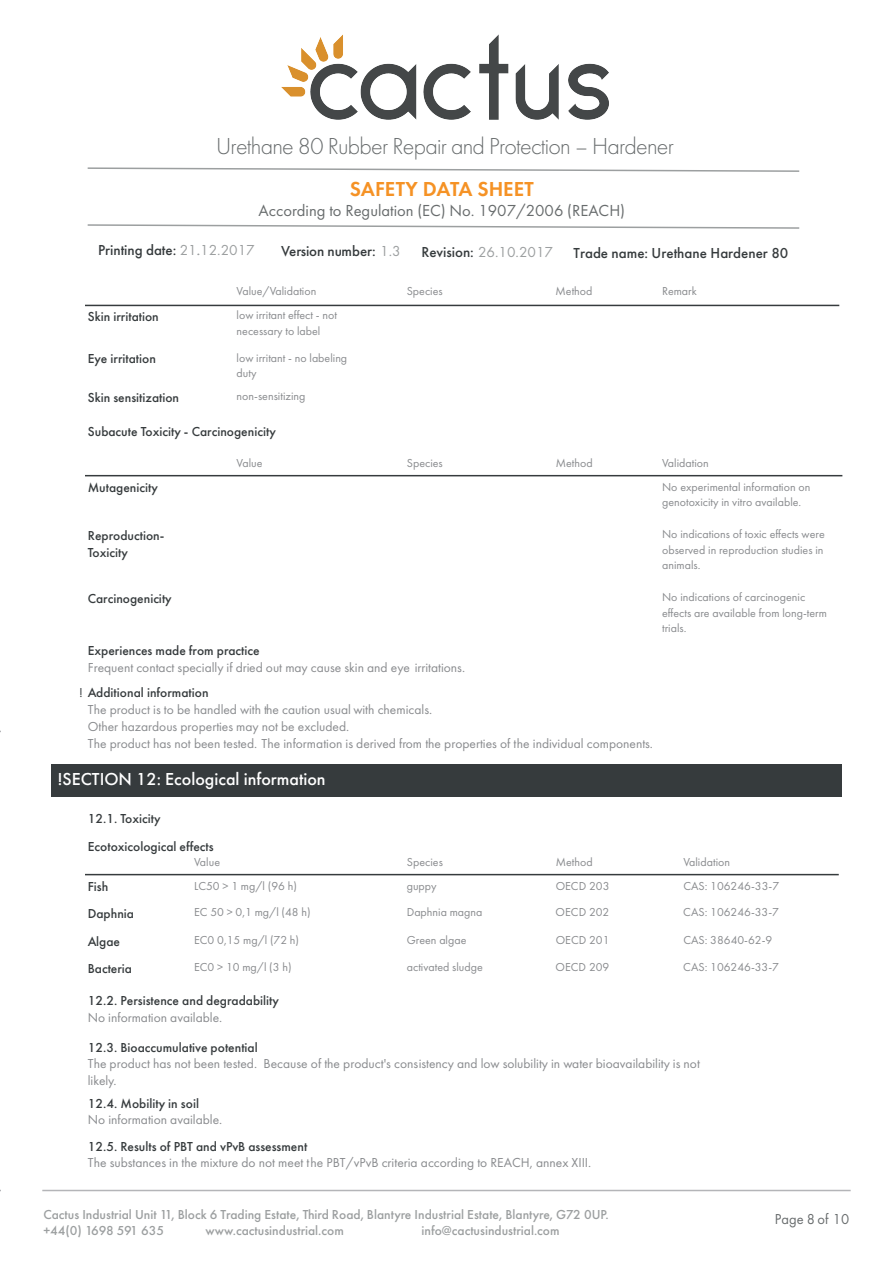
<style>
.page{position:relative;width:893px;height:1263px;background:#fff}
.page>*{position:absolute;margin:0;border:0;box-sizing:border-box;transform-origin:0 0}
.t1{font:300 24px "Futura PT";letter-spacing:-.03em;color:#686c6d}
.t2{font:600 21px "Futura PT";color:#f59225}
.t3{font:500 18px "Futura PT";color:#fff}
.t4{font:16.5px "Futura PT";color:#686c6d}
.t5{font:500 15px "Futura PT";color:#363b3d}
.t6{font:15px "Futura PT";color:#9c9fa0}
.t7{font:15px "Futura PT";color:#686c6d}
.t8{font:13.5px/16.8px "Futura PT";color:#898b8e}
.t9{font:500 13.5px/17px "Futura PT";color:#363b3d}
.t10{font:500 13.5px/16.2px "Futura PT";color:#9c9fa0}
.t11{font:12px/15.8px "Futura PT";color:#898b8e}
.s1{font-weight:400;color:#9c9fa0}
.s2{font-weight:500;color:#363b3d}
.s3{color:#363b3d}
</style>
<div class="page">
<div style="left:51px;top:764px;width:790px;height:33px;background:#363b3d"></div>
<hr style="left:42px;top:1190px;width:808px;height:1px;background:#b4b5b8">
<hr style="left:85px;top:305px;width:754px;height:1px;background:#363b3d">
<hr style="left:85px;top:475px;width:757px;height:1px;background:#363b3d">
<hr style="left:85px;top:874px;width:753px;height:1px;background:#363b3d">
<img style="left:281px;top:34px;width:328px;height:86px">
<svg style="left:87px;top:167px;width:713px;height:5px"></svg>
<svg style="left:87px;top:224px;width:713px;height:5px"></svg>
<h1 class="t1" style="left:216px;top:132px;width:459px">Urethane 80 Rubber Repair and Protection – Hardener</h1>
<h2 class="t2" style="left:350px;top:175px;width:185px">SAFETY DATA SHEET</h2>
<h3 class="t4" style="left:259px;top:200px;width:368px">According to Regulation (EC) No. 1907/2006 (REACH)</h3>
<p class="t5" style="left:98px;top:241px;width:158px">Printing date: <span class="s1">21 12.2017</span></p>
<p class="t6" style="left:197px;top:241px;width:5px">.</p>
<p class="t5" style="left:281px;top:242px;width:121px">Version number: <span class="s1">1.3</span></p>
<p class="t6" style="left:421px;top:243px;width:133px"><span class="s2">Revision:</span> 26.10.2017</p>
<p class="t5" style="left:573px;top:244px;width:216px">Trade name: Urethane Hardener 80</p>
<p class="t11" style="left:237px;top:283px;width:81px">Value/Validation</p>
<p class="t11" style="left:407px;top:283px;width:37px">Species</p>
<p class="t11" style="left:555px;top:283px;width:38px">Method</p>
<p class="t11" style="left:662px;top:283px;width:36px">Remark</p>
<p class="t9" style="left:88px;top:308px;width:72px">Skin irritation</p>
<p class="t11" style="left:237px;top:307px;width:102px">low irritant effect - not necessary to label</p>
<p class="t9" style="left:88px;top:350px;width:70px">Eye irritation</p>
<p class="t11" style="left:237px;top:350px;width:112px">low irritant - no labeling duty</p>
<p class="t9" style="left:88px;top:389px;width:93px">Skin sensitization</p>
<p class="t11" style="left:237px;top:388px;width:70px">non-sensitizing</p>
<p class="t9" style="left:88px;top:423px;width:189px">Subacute Toxicity - Carcinogenicity</p>
<p class="t11" style="left:237px;top:455px;width:27px">Value</p>
<p class="t11" style="left:407px;top:455px;width:38px">Species</p>
<p class="t11" style="left:555px;top:455px;width:38px">Method</p>
<p class="t11" style="left:662px;top:455px;width:48px">Validation</p>
<p class="t9" style="left:88px;top:479px;width:72px">Mutagenicity</p>
<p class="t11" style="left:662px;top:479px;width:150px">No experimental information on genotoxicity in vitro available.</p>
<p class="t9" style="left:88px;top:527px;width:78px">Reproduction-<br>Toxicity</p>
<p class="t11" style="left:662px;top:526px;width:164px;text-align:justify">No indications of toxic effects were observed in reproduction studies in animals.</p>
<p class="t9" style="left:88px;top:590px;width:85px">Carcinogenicity</p>
<p class="t11" style="left:662px;top:589px;width:166px">No indications of carcinogenic effects are available from long-term trials.</p>
<p class="t9" style="left:88px;top:642px;width:173px">Experiences made from practice</p>
<p class="t8" style="left:79px;top:654px;width:387px;line-height:25.7px;text-indent:9px">Frequent contact specially if dried out may cause skin and eye irritations. <span class="s3">!</span> <span class="s2">Additional information</span></p>
<p class="t8" style="left:88px;top:701px;width:566px">The product is to be handled with the caution usual with chemicals.<br>Other hazardous properties may not be excluded.<br>The product has not been tested. The information is derived from the properties of the individual components.</p>
<h3 class="t3" style="left:58px;top:768px;width:269px">!SECTION 12: Ecological information</h3>
<p class="t9" style="left:88px;top:805px;width:127px;line-height:27.8px">12.1. Toxicity<br>Ecotoxicological effects</p>
<p class="t11" style="left:194px;top:854px;width:27px">Value</p>
<p class="t11" style="left:407px;top:854px;width:38px">Species</p>
<p class="t11" style="left:555px;top:854px;width:38px">Method</p>
<p class="t11" style="left:683px;top:854px;width:48px">Validation</p>
<p class="t9" style="left:88px;top:878px;width:22px">Fish</p>
<p class="t11" style="left:194px;top:878px;width:104px">LC50 &gt; 1 mg/l (96 h)</p>
<p class="t11" style="left:407px;top:878px;width:31px">guppy</p>
<p class="t11" style="left:555px;top:878px;width:55px">OECD 203</p>
<p class="t11" style="left:683px;top:878px;width:97px">CAS: 106246-33-7</p>
<p class="t9" style="left:88px;top:905px;width:48px">Daphnia</p>
<p class="t11" style="left:194px;top:904px;width:118px">EC 50 &gt; 0,1 mg/l (48 h)</p>
<p class="t11" style="left:407px;top:904px;width:77px">Daphnia magna</p>
<p class="t11" style="left:555px;top:904px;width:55px">OECD 202</p>
<p class="t11" style="left:683px;top:904px;width:97px">CAS: 106246-33-7</p>
<p class="t9" style="left:88px;top:933px;width:34px">Algae</p>
<p class="t11" style="left:194px;top:932px;width:106px">EC0 0,15 mg/l (72 h)</p>
<p class="t11" style="left:407px;top:932px;width:61px">Green algae</p>
<p class="t11" style="left:555px;top:932px;width:55px">OECD 201</p>
<p class="t11" style="left:683px;top:932px;width:90px">CAS: 38640-62-9</p>
<p class="t9" style="left:88px;top:960px;width:46px">Bacteria</p>
<p class="t11" style="left:194px;top:959px;width:99px">EC0 &gt; 10 mg/l (3 h)</p>
<p class="t11" style="left:407px;top:959px;width:77px">activated sludge</p>
<p class="t11" style="left:555px;top:959px;width:55px">OECD 209</p>
<p class="t11" style="left:683px;top:959px;width:97px">CAS: 106246-33-7</p>
<p class="t9" style="left:88px;top:992px;width:193px">12.2. Persistence and degradability</p>
<p class="t8" style="left:88px;top:1009px;width:136px">No information available.</p>
<p class="t9" style="left:88px;top:1039px;width:171px">12.3. Bioaccumulative potential</p>
<p class="t8" style="left:88px;top:1055px;width:613px">The product has not been tested. Because of the product's consistency and low solubility in water bioavailability is not likely.</p>
<p class="t9" style="left:88px;top:1095px;width:113px">12.4. Mobility in soil</p>
<p class="t8" style="left:88px;top:1111px;width:136px">No information available.</p>
<p class="t9" style="left:88px;top:1138px;width:221px">12.5. Results of PBT and vPvB assessment</p>
<p class="t8" style="left:88px;top:1154px;width:505px">The substances in the mixture do not meet the PBT/vPvB criteria according to REACH, annex XIII.</p>
<p class="t10" style="left:43px;top:1206px;width:566px">Cactus Industrial Unit 11, Block 6 Trading Estate, Third Road, Blantyre Industrial Estate, Blantyre, G72 0UP. +44(0) 1698 591 635</p>
<p class="t10" style="left:205px;top:1222px;width:140px">www.cactusindustrial.com</p>
<p class="t10" style="left:421px;top:1222px;width:139px">info@cactusindustrial.com</p>
<p class="t7" style="left:775px;top:1210px;width:76px">Page 8 of 10</p>
</div>
